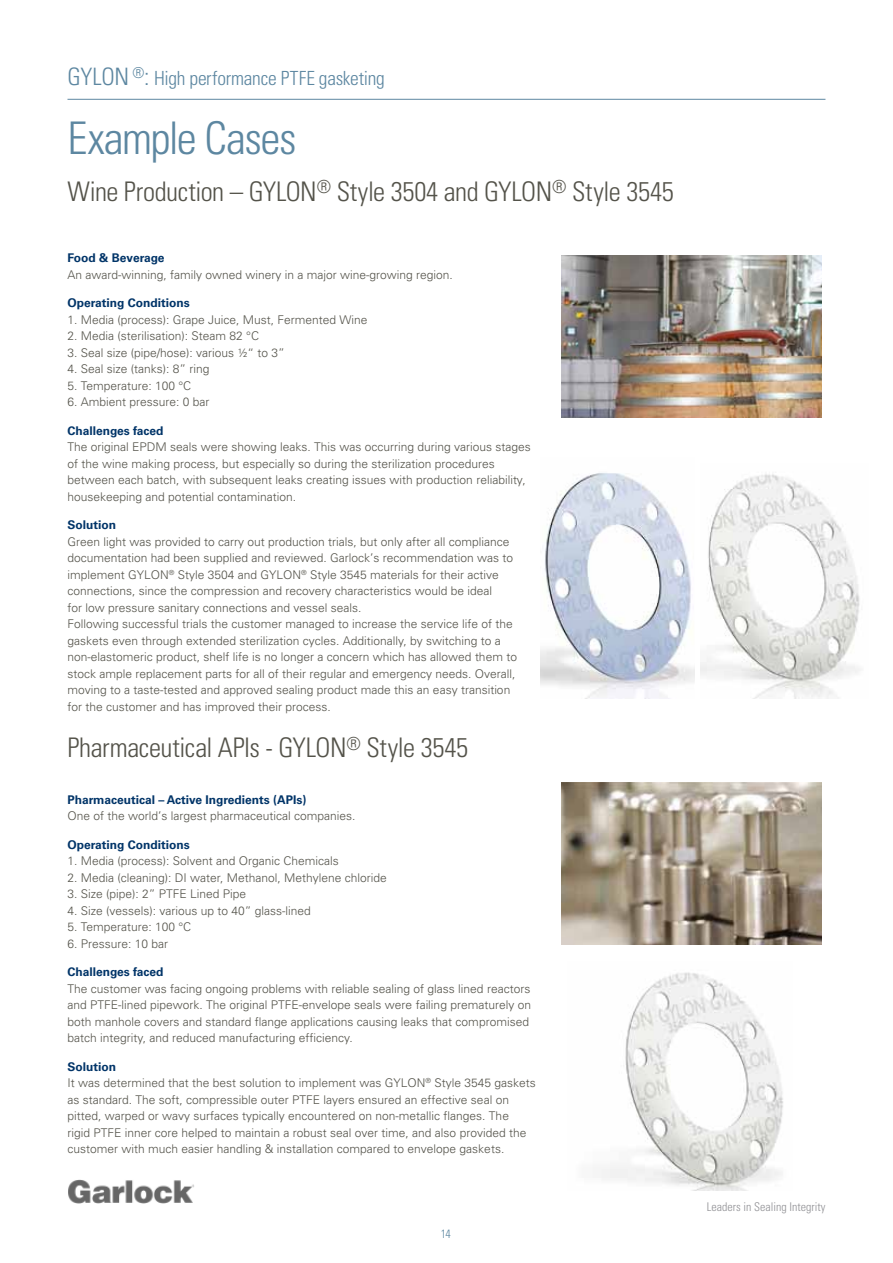
<style>
.page{position:relative;width:893px;height:1263px;background:#fff}
.page>*{position:absolute;margin:0;border:0;box-sizing:border-box;transform-origin:0 0}
.t1{font:300 condensed 45px "Univers LT Std";letter-spacing:-.03em;color:#5d87a1}
.t2{font:300 condensed 27px "Univers";letter-spacing:-.015em;color:#54534a}
.t3{font:300 condensed 19.5px "Univers LT Std";letter-spacing:-.01em;color:#5d87a1}
.t4{font:300 12px/16.5px "Univers";color:#54534a}
.t5{font:700 12px "Univers LT Std";color:#003468}
.t6{font:300 condensed 12px "Univers";color:#919195}
.t7{font:300 condensed 12px "Univers LT Std";color:#5d87a1}
.s1{font-size:24px}
</style>
<div class="page">
<hr style="left:68px;top:99px;width:757px;height:1px;background:#5d87a1">
<img style="left:68px;top:1179px;width:126px;height:25px">
<img style="left:562px;top:255px;width:259px;height:162px">
<img style="left:562px;top:782px;width:259px;height:162px">
<img style="left:601px;top:972px;width:182px;height:218px">
<img style="left:540px;top:473px;width:154px;height:225px">
<img style="left:700px;top:474px;width:160px;height:224px">
<h3 class="t3" style="left:68px;top:67px;width:319px"><span class="s1">GYLON</span> <sup>®</sup><span class="s1">:</span> High performance PTFE gasketing</h3>
<h1 class="t1" style="left:68px;top:111px;width:231px">Example Cases</h1>
<h2 class="t2" style="left:68px;top:175px;width:608px">Wine Production – GYLON<sup>®</sup> Style 3504 and GYLON<sup>®</sup> Style 3545</h2>
<p class="t5" style="left:68px;top:251px;width:99px">Food &amp; Beverage</p>
<p class="t4" style="left:68px;top:266px;width:387px">An award-winning, family owned winery in a major wine-growing region.</p>
<p class="t5" style="left:68px;top:296px;width:124px">Operating Conditions</p>
<p class="t4" style="left:68px;top:311px;width:302px">1. Media (process): Grape Juice, Must, Fermented Wine</p>
<p class="t4" style="left:68px;top:327px;width:193px">2. Media (sterilisation): Steam 82 °C</p>
<p class="t4" style="left:68px;top:344px;width:219px">3. Seal size (pipe/hose): various ½“ to 3”</p>
<p class="t4" style="left:68px;top:360px;width:144px">4. Seal size (tanks): 8” ring</p>
<p class="t4" style="left:68px;top:377px;width:125px">5. Temperature: 100 °C</p>
<p class="t4" style="left:68px;top:393px;width:144px">6. Ambient pressure: 0 bar</p>
<p class="t5" style="left:68px;top:423px;width:97px">Challenges faced</p>
<p class="t4" style="left:68px;top:438px;width:465px">The original EPDM seals were showing leaks. This was occurring during various stages of the wine making process, but especially so during the sterilization procedures between each batch, with subsequent leaks creating issues with production reliability, housekeeping and potential contamination.</p>
<p class="t5" style="left:68px;top:518px;width:50px">Solution</p>
<p class="t4" style="left:67px;top:533px;width:451px">Green light was provided to carry out production trials, but only after all compliance documentation had been supplied and reviewed. Garlock’s recommendation was to implement GYLON<sup>®</sup> Style 3504 and GYLON<sup>®</sup> Style 3545 materials for their active connections, since the compression and recovery characteristics would be ideal<br>for low pressure sanitary connections and vessel seals.<br>Following successful trials the customer managed to increase the service life of the gaskets even through extended sterilization cycles. Additionally, by switching to a non-elastomeric product, shelf life is no longer a concern which has allowed them to stock ample replacement parts for all of their regular and emergency needs. Overall, moving to a taste-tested and approved sealing product made this an easy transition for the customer and has improved their process.</p>
<h2 class="t2" style="left:68px;top:731px;width:402px">Pharmaceutical APIs - GYLON<sup>®</sup> Style 3545</h2>
<p class="t5" style="left:68px;top:793px;width:241px">Pharmaceutical – Active Ingredients (APIs)</p>
<p class="t4" style="left:68px;top:807px;width:290px">One of the world’s largest pharmaceutical companies.</p>
<p class="t5" style="left:68px;top:838px;width:124px">Operating Conditions</p>
<p class="t4" style="left:68px;top:852px;width:273px">1. Media (process): Solvent and Organic Chemicals</p>
<p class="t4" style="left:68px;top:869px;width:321px">2. Media (cleaning): DI water, Methanol, Methylene chloride</p>
<p class="t4" style="left:68px;top:885px;width:180px">3. Size (pipe): 2” PTFE Lined Pipe</p>
<p class="t4" style="left:68px;top:902px;width:245px">4. Size (vessels): various up to 40” glass-lined</p>
<p class="t4" style="left:68px;top:918px;width:125px">5. Temperature: 100 °C</p>
<p class="t4" style="left:68px;top:935px;width:102px">6. Pressure: 10 bar</p>
<p class="t5" style="left:68px;top:965px;width:97px">Challenges faced</p>
<p class="t4" style="left:68px;top:980px;width:465px">The customer was facing ongoing problems with reliable sealing of glass lined reactors and PTFE-lined pipework. The original PTFE-envelope seals were failing prematurely on both manhole covers and standard flange applications causing leaks that compromised batch integrity, and reduced manufacturing efficiency.</p>
<p class="t5" style="left:68px;top:1060px;width:50px">Solution</p>
<p class="t4" style="left:68px;top:1074px;width:470px">It was determined that the best solution to implement was GYLON<sup>®</sup> Style 3545 gaskets as standard. The soft, compressible outer PTFE layers ensured an effective seal on pitted, warped or wavy surfaces typically encountered on non-metallic flanges. The<br>rigid PTFE inner core helped to maintain a robust seal over time, and also provided the customer with much easier handling &amp; installation compared to envelope gaskets.</p>
<p class="t7" style="left:441px;top:1226px;width:12px">14</p>
<p class="t6" style="left:707px;top:1199px;width:120px">Leaders in Sealing Integrity</p>
</div>
